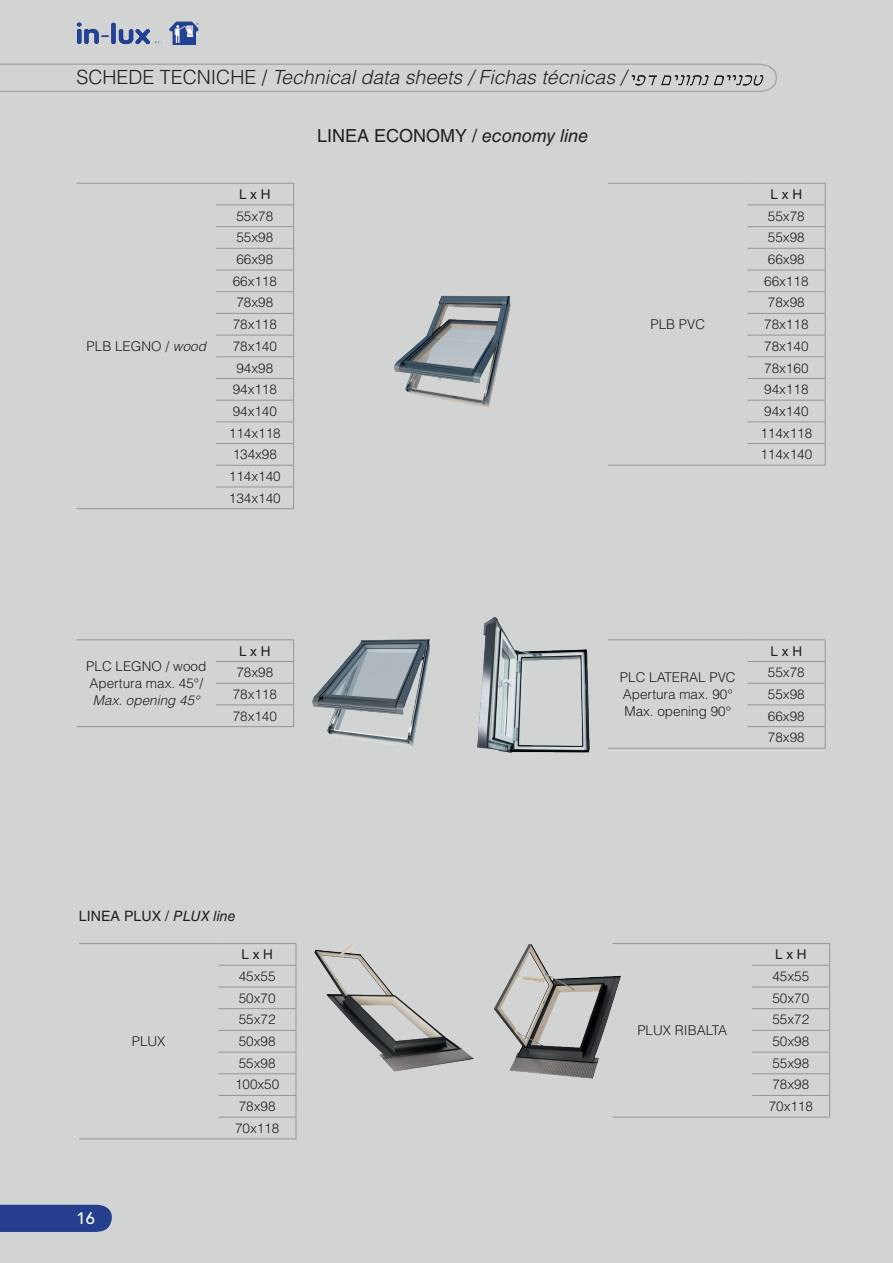
<style>
.page{position:relative;width:893px;height:1263px;background:#d2d4d3}
.page>*{position:absolute;margin:0;border:0;box-sizing:border-box;transform-origin:0 0}
.t1{font:italic 300 19.5px "Helvetica LT Std";color:#231f20}
.t2{font:18px "Helvetica LT Std";color:#231f20}
.t3{font:500 16.5px "Avenir LT Std";color:#fff}
.t4{font:14.25px "Helvetica LT Std";color:#231f20}
.t5{font:300 13.5px/21.8px "Helvetica LT Std";color:#231f20}
.t6{font:13.5px "Helvetica LT Std";color:#231f20}
.t7{font:italic 300 13.5px "Helvetica LT Std";color:#231f20}
.s1{font-style:normal}
.s2{font-style:italic}
</style>
<div class="page">
<div style="left:0;top:1205px;width:112px;height:27px;background:#253f8e"></div>
<img style="left:76px;top:21px;width:123px;height:24px">
<svg style="left:0;top:63px;width:777px;height:29px"></svg>
<hr style="left:216px;top:226px;width:78px;height:1px;background:#939598">
<hr style="left:216px;top:248px;width:78px;height:1px;background:#939598">
<hr style="left:216px;top:270px;width:78px;height:1px;background:#939598">
<hr style="left:216px;top:291px;width:78px;height:1px;background:#939598">
<hr style="left:216px;top:313px;width:78px;height:1px;background:#939598">
<hr style="left:216px;top:335px;width:78px;height:1px;background:#939598">
<hr style="left:216px;top:356px;width:78px;height:1px;background:#939598">
<hr style="left:216px;top:378px;width:78px;height:1px;background:#939598">
<hr style="left:216px;top:400px;width:78px;height:1px;background:#939598">
<hr style="left:216px;top:421px;width:78px;height:1px;background:#939598">
<hr style="left:216px;top:443px;width:78px;height:1px;background:#939598">
<hr style="left:216px;top:465px;width:78px;height:1px;background:#939598">
<hr style="left:216px;top:487px;width:78px;height:1px;background:#939598">
<svg style="left:293px;top:184px;width:1px;height:324px"></svg>
<hr style="left:77px;top:508px;width:139px;height:1px;background:#939598">
<hr style="left:216px;top:508px;width:78px;height:1px;background:#939598">
<hr style="left:77px;top:183px;width:139px;height:1px;background:#939598">
<hr style="left:216px;top:183px;width:78px;height:1px;background:#939598">
<hr style="left:216px;top:205px;width:78px;height:1px;background:#939598">
<img style="left:312px;top:639px;width:118px;height:108px">
<img style="left:477px;top:617px;width:113px;height:136px">
<img style="left:494px;top:943px;width:127px;height:136px">
<img style="left:314px;top:943px;width:160px;height:129px">
<hr style="left:747px;top:226px;width:78px;height:1px;background:#939598">
<hr style="left:747px;top:248px;width:78px;height:1px;background:#939598">
<hr style="left:747px;top:270px;width:78px;height:1px;background:#939598">
<hr style="left:747px;top:291px;width:78px;height:1px;background:#939598">
<hr style="left:747px;top:313px;width:78px;height:1px;background:#939598">
<hr style="left:747px;top:335px;width:78px;height:1px;background:#939598">
<hr style="left:747px;top:356px;width:78px;height:1px;background:#939598">
<hr style="left:747px;top:378px;width:78px;height:1px;background:#939598">
<hr style="left:747px;top:400px;width:78px;height:1px;background:#939598">
<hr style="left:747px;top:421px;width:78px;height:1px;background:#939598">
<hr style="left:747px;top:443px;width:78px;height:1px;background:#939598">
<svg style="left:825px;top:184px;width:1px;height:281px"></svg>
<hr style="left:608px;top:465px;width:139px;height:1px;background:#939598">
<hr style="left:747px;top:465px;width:78px;height:1px;background:#939598">
<hr style="left:608px;top:183px;width:139px;height:1px;background:#939598">
<hr style="left:747px;top:183px;width:78px;height:1px;background:#939598">
<hr style="left:747px;top:205px;width:78px;height:1px;background:#939598">
<hr style="left:216px;top:683px;width:78px;height:1px;background:#939598">
<hr style="left:216px;top:704px;width:78px;height:1px;background:#939598">
<svg style="left:293px;top:640px;width:1px;height:86px"></svg>
<hr style="left:77px;top:726px;width:139px;height:1px;background:#939598">
<hr style="left:216px;top:726px;width:78px;height:1px;background:#939598">
<hr style="left:77px;top:639px;width:139px;height:1px;background:#939598">
<hr style="left:216px;top:639px;width:78px;height:1px;background:#939598">
<hr style="left:216px;top:661px;width:78px;height:1px;background:#939598">
<hr style="left:747px;top:683px;width:78px;height:1px;background:#939598">
<hr style="left:747px;top:704px;width:78px;height:1px;background:#939598">
<hr style="left:747px;top:726px;width:78px;height:1px;background:#939598">
<svg style="left:825px;top:640px;width:1px;height:108px"></svg>
<hr style="left:608px;top:748px;width:139px;height:1px;background:#939598">
<hr style="left:747px;top:748px;width:78px;height:1px;background:#939598">
<hr style="left:608px;top:639px;width:139px;height:1px;background:#939598">
<hr style="left:747px;top:639px;width:78px;height:1px;background:#939598">
<hr style="left:747px;top:661px;width:78px;height:1px;background:#939598">
<img style="left:394px;top:295px;width:117px;height:112px">
<hr style="left:218px;top:986px;width:78px;height:1px;background:#939598">
<hr style="left:218px;top:1008px;width:78px;height:1px;background:#939598">
<hr style="left:218px;top:1030px;width:78px;height:1px;background:#939598">
<hr style="left:218px;top:1052px;width:78px;height:1px;background:#939598">
<hr style="left:218px;top:1073px;width:78px;height:1px;background:#939598">
<hr style="left:218px;top:1095px;width:78px;height:1px;background:#939598">
<hr style="left:218px;top:1117px;width:78px;height:1px;background:#939598">
<svg style="left:296px;top:944px;width:1px;height:194px"></svg>
<hr style="left:79px;top:1138px;width:139px;height:1px;background:#939598">
<hr style="left:218px;top:1138px;width:78px;height:1px;background:#939598">
<hr style="left:79px;top:943px;width:139px;height:1px;background:#939598">
<hr style="left:218px;top:943px;width:78px;height:1px;background:#939598">
<hr style="left:218px;top:965px;width:78px;height:1px;background:#939598">
<hr style="left:752px;top:986px;width:78px;height:1px;background:#939598">
<hr style="left:752px;top:1008px;width:78px;height:1px;background:#939598">
<hr style="left:752px;top:1030px;width:78px;height:1px;background:#939598">
<hr style="left:752px;top:1052px;width:78px;height:1px;background:#939598">
<hr style="left:752px;top:1073px;width:78px;height:1px;background:#939598">
<hr style="left:752px;top:1095px;width:78px;height:1px;background:#939598">
<svg style="left:829px;top:944px;width:1px;height:173px"></svg>
<hr style="left:613px;top:1117px;width:139px;height:1px;background:#939598">
<hr style="left:752px;top:1117px;width:78px;height:1px;background:#939598">
<hr style="left:613px;top:943px;width:139px;height:1px;background:#939598">
<hr style="left:752px;top:943px;width:78px;height:1px;background:#939598">
<hr style="left:752px;top:965px;width:78px;height:1px;background:#939598">
<img style="left:622px;top:65px;width:141px;height:20px">
<h1 class="t1" style="left:77px;top:65px;width:551px"><span class="s1">SCHEDE TECNICHE /</span> Technical data sheets / Fichas técnicas /</h1>
<p class="t5" style="left:87px;top:335px;width:121px">PLB LEGNO / <span class="s2">wood</span></p>
<p class="t6" style="left:239px;top:186px;width:33px">L x H</p>
<p class="t5" style="left:229px;top:205px;width:53px;text-align:center">55x78<br>55x98<br>66x98<br>66x118<br>78x98<br>78x118<br>78x140<br>94x98<br>94x118<br>94x140<br>114x118<br>134x98<br>114x140<br>134x140</p>
<h2 class="t2" style="left:317px;top:125px;width:273px">LINEA ECONOMY / <span class="s2">economy line</span></h2>
<p class="t5" style="left:650px;top:313px;width:56px">PLB PVC</p>
<p class="t6" style="left:771px;top:186px;width:33px">L x H</p>
<p class="t5" style="left:760px;top:205px;width:53px;text-align:center">55x78<br>55x98<br>66x98<br>66x118<br>78x98<br>78x118<br>78x140<br>78x160<br>94x118<br>94x140<br>114x118<br>114x140</p>
<p class="t5" style="left:86px;top:657px;width:122px;line-height:17.2px">PLC LEGNO / wood<br>Apertura max. 45°/</p>
<p class="t7" style="left:93px;top:692px;width:108px">Max. opening 45°</p>
<p class="t6" style="left:239px;top:643px;width:33px">L x H</p>
<p class="t5" style="left:233px;top:661px;width:46px">78x98<br>78x118<br>78x140</p>
<p class="t5" style="left:620px;top:668px;width:117px;line-height:17.2px">PLC LATERAL PVC<br>Apertura max. 90°<br>Max. opening 90°</p>
<p class="t6" style="left:771px;top:643px;width:33px">L x H</p>
<p class="t5" style="left:768px;top:661px;width:38px;text-align:justify">55x78<br>55x98<br>66x98<br>78x98</p>
<p class="t4" style="left:79px;top:908px;width:158px">LINEA PLUX / <span class="s2">PLUX line</span></p>
<p class="t5" style="left:132px;top:1030px;width:35px">PLUX</p>
<p class="t3" style="left:77px;top:1209px;width:20px">16</p>
<p class="t6" style="left:241px;top:947px;width:33px">L x H</p>
<p class="t5" style="left:235px;top:965px;width:46px">45x55<br>50x70<br>55x72<br>50x98<br>55x98<br>100x50<br>78x98<br>70x118</p>
<p class="t5" style="left:637px;top:1019px;width:91px">PLUX RIBALTA</p>
<p class="t6" style="left:775px;top:947px;width:33px">L x H</p>
<p class="t5" style="left:769px;top:965px;width:46px">45x55<br>50x70<br>55x72<br>50x98<br>55x98<br>78x98<br>70x118</p>
</div>
